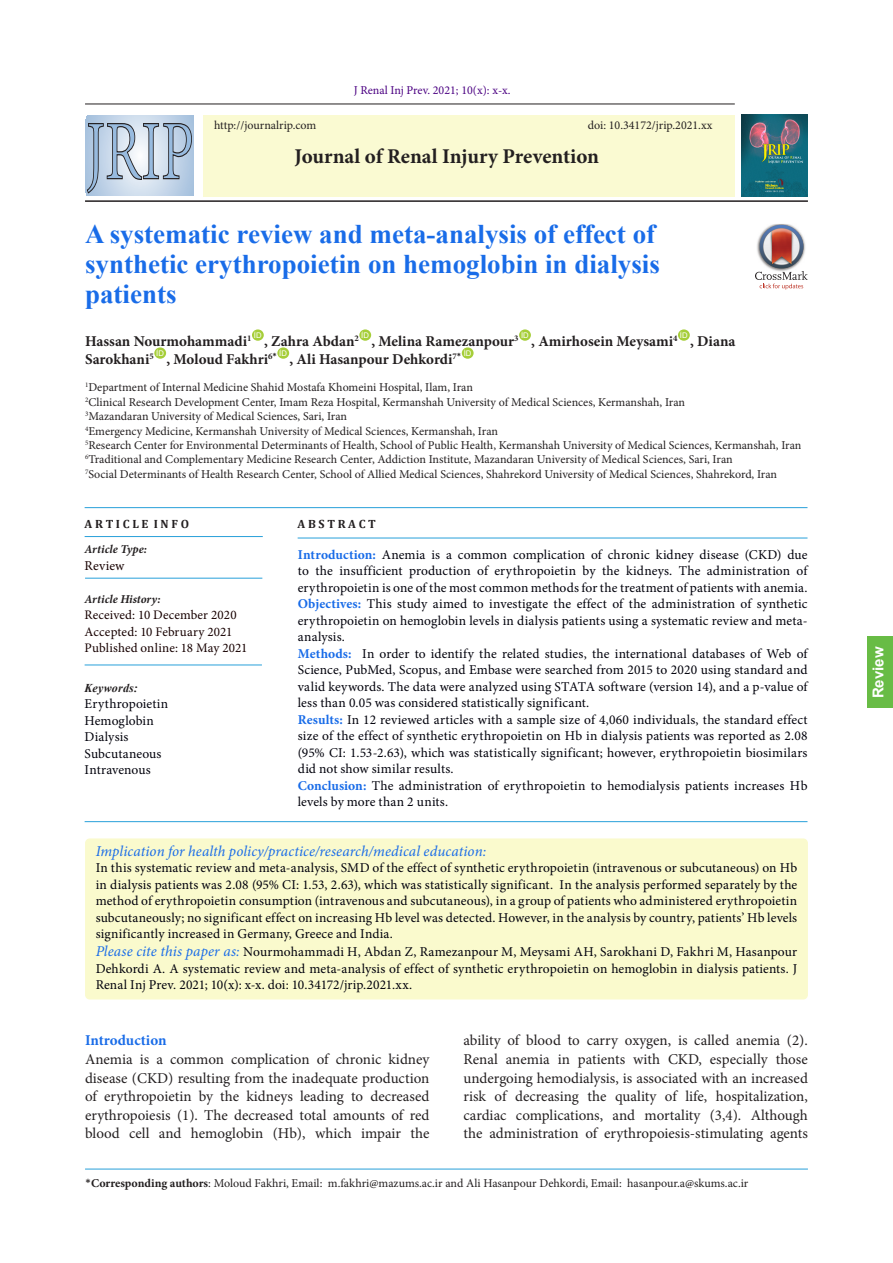
<style>
.page{position:relative;width:893px;height:1263px;background:#fff}
.page>*{position:absolute;margin:0;border:0;box-sizing:border-box;transform-origin:0 0}
.t1{font:700 27px/30px "Times New Roman";color:#196ce8}
.t2{font:700 21px "Minion Pro";letter-spacing:-.005em;color:#231f20}
.t3{font:15px/18.6px "Minion Pro";color:#231f20;text-align:justify}
.t4{font:700 15px "Minion Pro";color:#231f20}
.abstract{font:italic 15px "Minion Pro";letter-spacing:.005em;color:#196ce8}
.t5{font:700 15px "Minion Pro";letter-spacing:-.005em;color:#196ce8}
.t6{font:700 15px "Arial";color:#fff}
.abstract-2{font:13.5px/16.5px "Minion Pro";letter-spacing:.01em;color:#00000b;text-align:justify}
.t7{font:13.5px "Minion Pro";letter-spacing:.01em;color:#170000}
.t8{font:13.05px "Minion Pro";letter-spacing:.01em;color:#170000}
.t9{font:12px "Minion Pro";color:#231f20}
.t10{font:12px "Minion Pro";color:#4b0082}
.t11{font:italic 700 12px "Minion Pro";color:#231f20}
.t12{font:700 12px "Cambria";color:#231f20}
.abstract-3{font:italic 700 12px "Times New Roman";letter-spacing:.015em;color:#231f20}
.t13{font:7.8px "Arial";color:#fff}
.s1{font-weight:700;color:#196ce8}
.s2{font-style:italic;font-size:15px;color:#196ce8}
.s3{font-family:"Calibri"}
.s4{font-weight:700}
</style>
<div class="page">
<hr style="left:85px;top:104px;width:650px;height:1px;background:#231f20">
<hr style="left:85px;top:200px;width:723px;height:2px;background:#231f20">
<div style="left:203px;top:115px;width:532px;height:81px;background:#fafad2"></div>
<img style="left:741px;top:115px;width:66px;height:82px">
<div style="left:252px;top:329px;width:12px;height:12px;background:#a6ce39;border-radius:50%"></div>
<div style="left:359px;top:329px;width:12px;height:12px;background:#a6ce39;border-radius:50%"></div>
<div style="left:519px;top:329px;width:12px;height:12px;background:#a6ce39;border-radius:50%"></div>
<div style="left:678px;top:329px;width:12px;height:12px;background:#a6ce39;border-radius:50%"></div>
<div style="left:154px;top:347px;width:12px;height:12px;background:#a6ce39;border-radius:50%"></div>
<div style="left:277px;top:347px;width:12px;height:12px;background:#a6ce39;border-radius:50%"></div>
<div style="left:462px;top:347px;width:12px;height:12px;background:#a6ce39;border-radius:50%"></div>
<hr style="left:85px;top:1169px;width:723px;height:1px;background:#28a0da">
<svg style="left:86px;top:116px;width:107px;height:79px"></svg>
<svg style="left:87px;top:123px;width:105px;height:71px;background:#b0c0d3"></svg>
<div style="left:85px;top:838px;width:723px;height:161px;background:#fafacd;border-radius:5px"></div>
<div style="left:868px;top:637px;width:25px;height:71px;background:#68bc45"></div>
<img style="left:772px;top:224px;width:18px;height:1px">
<svg style="left:755px;top:225px;width:53px;height:65px"></svg>
<hr style="left:298px;top:538px;width:509px;height:1px;background:#28a0da">
<hr style="left:85px;top:507px;width:722px;height:1px;background:#28a0da">
<hr style="left:85px;top:821px;width:722px;height:1px;background:#28a0da">
<hr style="left:85px;top:536px;width:178px;height:1px;background:#28a0da">
<hr style="left:85px;top:578px;width:177px;height:1px;background:#28a0da">
<hr style="left:85px;top:665px;width:177px;height:1px;background:#28a0da">
<p class="t10" style="left:354px;top:82px;width:158px">J Renal Inj Prev. 2021; 10(x): x-x.</p>
<p class="t9" style="left:214px;top:118px;width:104px">http://journalrip.com</p>
<p class="t9" style="left:588px;top:117px;width:126px">doi: 10.34172/jrip.2021.xx</p>
<p class="t2" style="left:295px;top:142px;width:306px">Journal of Renal Injury Prevention</p>
<p class="t1" style="left:85px;top:218px;width:576px">A systematic review and meta-analysis of effect of synthetic erythropoietin on hemoglobin in dialysis patients</p>
<p class="t4" style="left:85px;top:331px;width:168px">Hassan Nourmohammadi<sup>1</sup></p>
<p class="t13" style="left:254px;top:330px;width:9px">ID</p>
<p class="t13" style="left:361px;top:330px;width:9px">ID</p>
<p class="t13" style="left:521px;top:330px;width:9px">ID</p>
<p class="t13" style="left:680px;top:330px;width:9px">ID</p>
<p class="t4" style="left:264px;top:331px;width:96px">, Zahra Abdan<sup>2</sup></p>
<p class="t4" style="left:371px;top:331px;width:149px">, Melina Ramezanpour<sup>3</sup></p>
<p class="t4" style="left:531px;top:331px;width:148px">, Amirhosein Meysami<sup>4</sup></p>
<p class="t4" style="left:690px;top:331px;width:47px">, Diana</p>
<p class="t13" style="left:156px;top:348px;width:9px">ID</p>
<p class="t4" style="left:166px;top:349px;width:112px">, Moloud Fakhri<sup>6</sup><sup>*</sup></p>
<p class="t13" style="left:279px;top:348px;width:9px">ID</p>
<p class="t4" style="left:290px;top:349px;width:173px">, Ali Hasanpour Dehkordi<sup>7</sup><sup>*</sup></p>
<p class="t13" style="left:464px;top:348px;width:9px">ID</p>
<p class="t9" style="left:85px;top:379px;width:389px"><sup>1</sup>Department of Internal Medicine Shahid Mostafa Khomeini Hospital, Ilam, Iran</p>
<p class="t9" style="left:85px;top:394px;width:601px"><sup>2</sup>Clinical Research Development Center, Imam Reza Hospital, Kermanshah University of Medical Sciences, Kermanshah, Iran</p>
<p class="t9" style="left:85px;top:408px;width:264px"><sup>3</sup>Mazandaran University of Medical Sciences, Sari, Iran</p>
<p class="t9" style="left:85px;top:423px;width:414px"><sup>4</sup>Emergency Medicine, Kermanshah University of Medical Sciences, Kermanshah, Iran</p>
<p class="t9" style="left:85px;top:437px;width:718px"><sup>5</sup>Research Center for Environmental Determinants of Health, School of Public Health, Kermanshah University of Medical Sciences, Kermanshah, Iran</p>
<p class="t9" style="left:85px;top:451px;width:649px"><sup>6</sup>Traditional and Complementary Medicine Research Center, Addiction Institute, Mazandaran University of Medical Sciences, Sari, Iran</p>
<p class="t9" style="left:85px;top:466px;width:694px"><sup>7</sup>Social Determinants of Health Research Center, School of Allied Medical Sciences, Shahrekord University of Medical Sciences, Shahrekord, Iran</p>
<p class="t4" style="left:85px;top:349px;width:70px">Sarokhani<sup>5</sup></p>
<p class="t12" style="left:85px;top:515px;width:106px">A R T I C L E I N F O</p>
<p class="t11" style="left:85px;top:541px;width:64px">Article Type:</p>
<p class="t7" style="left:85px;top:556px;width:41px">Review</p>
<p class="t11" style="left:85px;top:590px;width:78px">Article History:</p>
<p class="t8" style="left:85px;top:606px;width:153px">Received: 10 December 2020</p>
<p class="t8" style="left:85px;top:623px;width:149px">Accepted: 10 February 2021</p>
<p class="t8" style="left:85px;top:639px;width:164px">Published online: 18 May 2021</p>
<p class="abstract-3" style="left:85px;top:679px;width:55px">Keywords:</p>
<p class="abstract-2" style="left:85px;top:696px;width:85px">Erythropoietin</p>
<p class="abstract-2" style="left:85px;top:712px;width:71px">Hemoglobin</p>
<p class="abstract-2" style="left:85px;top:729px;width:45px">Dialysis</p>
<p class="abstract-2" style="left:85px;top:745px;width:78px">Subcutaneous</p>
<p class="abstract-2" style="left:85px;top:762px;width:68px">Intravenous</p>
<p class="t12" style="left:298px;top:515px;width:80px">A B S T R A C T</p>
<p class="abstract-2" style="left:298px;top:546px;width:511px"><span class="s1">Introduction:</span> Anemia is a common complication of chronic kidney disease (CKD) due to the insufficient production of erythropoietin by the kidneys. The administration of erythropoietin is one of the most common methods for the treatment of patients with anemia.</p>
<p class="abstract-2" style="left:298px;top:596px;width:511px"><span class="s1">Objectives:</span> This study aimed to investigate the effect of the administration of synthetic erythropoietin on hemoglobin levels in dialysis patients using a systematic review and meta&shy;analysis.</p>
<p class="abstract-2" style="left:298px;top:645px;width:511px"><span class="s1">Methods:</span> In order to identify the related studies, the international databases of Web of Science, PubMed, Scopus, and Embase were searched from 2015 to 2020 using standard and valid keywords. The data were analyzed using STATA software (version 14), and a p-value of less than 0.05 was considered statistically significant.</p>
<p class="abstract-2" style="left:298px;top:711px;width:511px"><span class="s1">Results:</span> In 12 reviewed articles with a sample size of 4,060 individuals, the standard effect size of the effect of synthetic erythropoietin on Hb in dialysis patients was reported as 2.08 (95% CI: 1.53-2.63), which was statistically significant; however, erythropoietin biosimilars did not show similar results.</p>
<p class="abstract-2" style="left:298px;top:777px;width:511px"><span class="s1">Conclusion:</span> The administration of erythropoietin to hemodialysis patients increases Hb levels by more than 2 units.</p>
<p class="abstract" style="left:96px;top:841px;width:392px">Implication for health policy/practice/research/medical education:</p>
<p class="abstract-2" style="left:96px;top:860px;width:703px">In this systematic review and meta-analysis, SMD of the effect of synthetic erythropoietin (intravenous or subcutaneous) on Hb in dialysis patients was 2.08 (95% CI: 1.53, 2.63), which was statistically significant. In the analysis performed separately by the method of erythropoietin consumption (intravenous and subcutaneous), in a group of patients who administered erythropoietin subcutaneously; no significant effect on increasing Hb level was detected. However, in the analysis by country, patients’ Hb levels significantly increased in Germany, Greece and India.</p>
<p class="abstract-2" style="left:96px;top:944px;width:703px"><span class="s2">Please cite this paper as:</span> Nourmohammadi H, Abdan Z, Ramezanpour M, Meysami AH, Sarokhani D, Fakhri M, Hasanpour Dehkordi A. A systematic review and meta-analysis of effect of synthetic erythropoietin on hemoglobin in dialysis patients. J Renal Inj Prev. 2021; 10(x): x-x. doi: 10.34172/jrip.2021.xx.</p>
<p class="t5" style="left:85px;top:1030px;width:83px">Introduction</p>
<p class="t3" style="left:85px;top:1050px;width:346px">Anemia is a common complication of chronic kidney disease (CKD) resulting from the inadequate production of erythropoietin by the kidneys leading to decreased erythropoiesis (1). The decreased total amounts of red blood cell and hemoglobin (Hb), which impair the</p>
<p class="t3" style="left:463px;top:1031px;width:346px">ability of blood to carry oxygen, is called anemia (2).<br>Renal anemia in patients with CKD, especially those undergoing hemodialysis, is associated with an increased risk of decreasing the quality of life, hospitalization, cardiac complications, and mortality (3,4). Although the administration of erythropoiesis-stimulating agents</p>
<p class="t9" style="left:85px;top:1175px;width:665px"><span class="s3">*</span><span class="s4">Corresponding authors</span>: Moloud Fakhri, Email: m.fakhri@mazums.ac.ir and Ali Hasanpour Dehkordi, Email: hasanpour.a@skums.ac.ir</p>
<p class="t6" style="left:867px;top:698px;width:53px;rotate:-90deg">Review</p>
</div>
